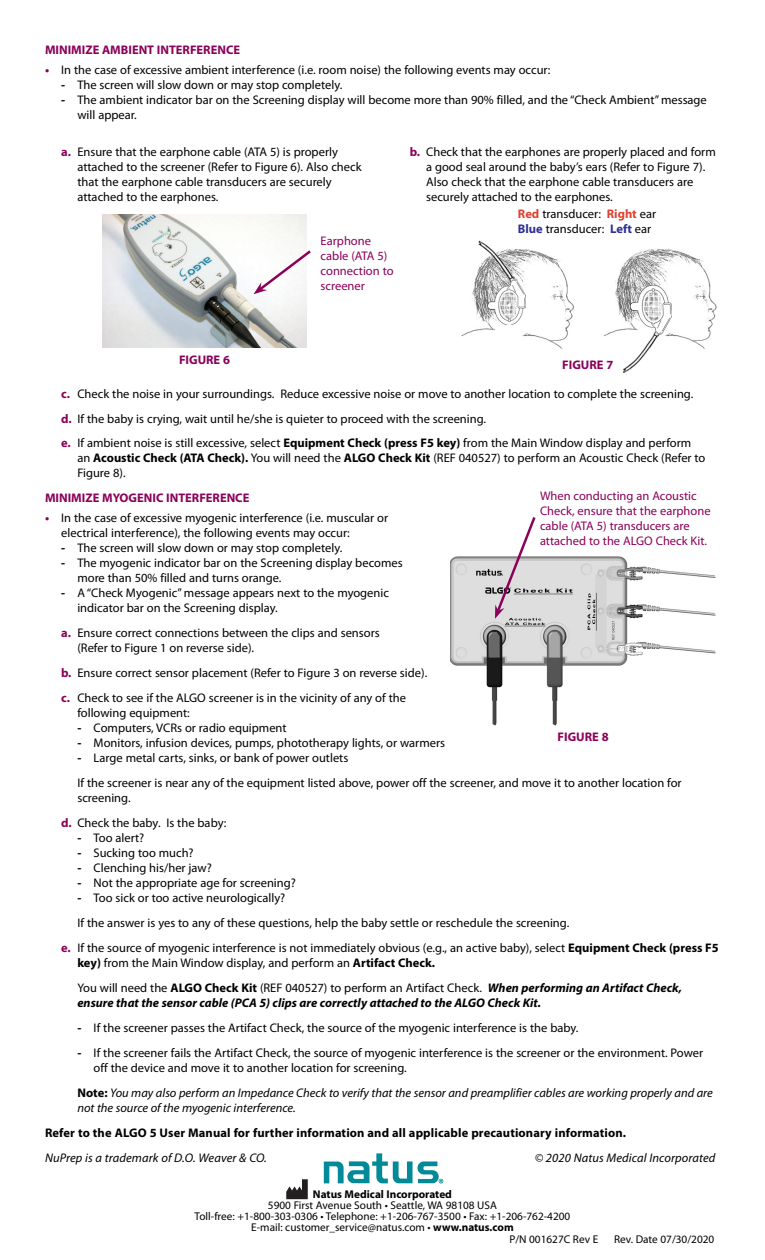
<style>
.page{position:relative;width:765px;height:1260px;background:#fff}
.page>*{position:absolute;margin:0;border:0;box-sizing:border-box;transform-origin:0 0}
.t1{font:12.5px/15px "Myriad Pro";color:#000}
.t2{font:italic 12.5px/15px "Myriad Pro";color:#000}
.t3{font:italic 700 12.5px/15px "Myriad Pro";color:#000}
.t4{font:12.5px/15px "Myriad Pro";color:#8b0159}
.t5{font:700 12.5px "Myriad Pro";letter-spacing:.01em;color:#000}
.t6{font:700 12.5px "Myriad Pro";color:#8b0159}
.t7{font:11.25px/11.2px "Myriad Pro";color:#000;text-align:center}
.t8{font:700 11.25px "Myriad Pro";color:#000}
.s1{font-weight:700;color:#8b0159}
.s2{font-weight:700}
.s3{font-weight:700;color:#e04131}
.s4{font-weight:700;color:#2e3092}
.s5{font-weight:400;font-style:normal}
.s6{font-style:normal}
.s7{font-weight:700;font-style:normal}
</style>
<div class="page">
<img style="left:461px;top:240px;width:256px;height:133px">
<img style="left:450px;top:557px;width:266px;height:169px">
<svg style="left:495px;top:517px;width:43px;height:102px"></svg>
<img style="left:102px;top:215px;width:205px;height:132px">
<svg style="left:254px;top:248px;width:57px;height:46px"></svg>
<img style="left:323px;top:1153px;width:121px;height:31px">
<svg style="left:286px;top:1179px;width:22px;height:20px"></svg>
<p class="t6" style="left:45px;top:43px;width:197px">MINIMIZE AMBIENT INTERFERENCE</p>
<p class="t1" style="left:45px;top:62px;width:507px"><span class="s1">•</span> In the case of excessive ambient interference (i.e. room noise) the following events may occur:</p>
<p class="t1" style="left:61px;top:77px;width:283px"><span class="s2">-</span> The screen will slow down or may stop completely.</p>
<p class="t1" style="left:77px;top:92px;width:631px;text-indent:-16px"><span class="s2">-</span> The ambient indicator bar on the Screening display will become more than 90% filled, and the “Check Ambient” message will appear.</p>
<p class="t1" style="left:77px;top:144px;width:286px;text-indent:-16px"><span class="s1">a.</span> Ensure that the earphone cable (ATA 5) is properly attached to the screener (Refer to Figure 6). Also check that the earphone cable transducers are securely attached to the earphones.</p>
<p class="t1" style="left:426px;top:144px;width:291px;text-indent:-16px"><span class="s1">b.</span> Check that the earphones are properly placed and form a good seal around the baby’s ears (Refer to Figure 7).<br>Also check that the earphone cable transducers are securely attached to the earphones.</p>
<p class="t6" style="left:179px;top:353px;width:53px">FIGURE 6</p>
<p class="t4" style="left:321px;top:233px;width:74px">Earphone cable (ATA 5) connection to screener</p>
<p class="t1" style="left:518px;top:207px;width:140px"><span class="s3">Red</span> transducer: <span class="s3">Right</span> ear<br><span class="s4">Blue</span> transducer: <span class="s4">Left</span> ear</p>
<p class="t6" style="left:562px;top:358px;width:53px">FIGURE 7</p>
<p class="t1" style="left:61px;top:386px;width:634px"><span class="s1">c.</span> Check the noise in your surroundings. Reduce excessive noise or move to another location to complete the screening.</p>
<p class="t1" style="left:61px;top:411px;width:426px"><span class="s1">d.</span> If the baby is crying, wait until he/she is quieter to proceed with the screening.</p>
<p class="t1" style="left:77px;top:436px;width:630px;text-indent:-16px"><span class="s1">e.</span> If ambient noise is still excessive, select <span class="s2">Equipment Check (press F5 key)</span> from the Main Window display and perform an <span class="s2">Acoustic Check (ATA Check).</span> You will need the <span class="s2">ALGO Check Kit</span> (REF 040527) to perform an Acoustic Check (Refer to<br>Figure 8).</p>
<p class="t6" style="left:45px;top:491px;width:206px">MINIMIZE MYOGENIC INTERFERENCE</p>
<p class="t1" style="left:61px;top:511px;width:328px;text-indent:-16px"><span class="s1">•</span> In the case of excessive myogenic interference (i.e. muscular or electrical interference), the following events may occur:</p>
<p class="t1" style="left:61px;top:541px;width:283px"><span class="s2">-</span> The screen will slow down or may stop completely.</p>
<p class="t1" style="left:77px;top:556px;width:327px;text-indent:-16px"><span class="s2">-</span> The myogenic indicator bar on the Screening display becomes more than 50% filled and turns orange.</p>
<p class="t1" style="left:77px;top:586px;width:313px;text-indent:-16px"><span class="s2">-</span> A “Check Myogenic” message appears next to the myogenic indicator bar on the Screening display.</p>
<p class="t1" style="left:77px;top:626px;width:304px;text-indent:-16px"><span class="s1">a.</span> Ensure correct connections between the clips and sensors (Refer to Figure 1 on reverse side).</p>
<p class="t1" style="left:61px;top:666px;width:368px"><span class="s1">b.</span> Ensure correct sensor placement (Refer to Figure 3 on reverse side).</p>
<p class="t1" style="left:77px;top:691px;width:330px;text-indent:-16px"><span class="s1">c.</span> Check to see if the ALGO screener is in the vicinity of any of the following equipment:</p>
<p class="t1" style="left:77px;top:721px;width:211px"><span class="s2">-</span> Computers, VCRs or radio equipment</p>
<p class="t1" style="left:77px;top:736px;width:369px"><span class="s2">-</span> Monitors, infusion devices, pumps, phototherapy lights, or warmers</p>
<p class="t1" style="left:77px;top:751px;width:272px"><span class="s2">-</span> Large metal carts, sinks, or bank of power outlets</p>
<p class="t1" style="left:77px;top:776px;width:606px">If the screener is near any of the equipment listed above, power off the screener, and move it to another location for screening.</p>
<p class="t1" style="left:61px;top:816px;width:167px"><span class="s1">d.</span> Check the baby. Is the baby:</p>
<p class="t1" style="left:77px;top:831px;width:68px"><span class="s2">-</span> Too alert?</p>
<p class="t1" style="left:77px;top:846px;width:118px"><span class="s2">-</span> Sucking too much?</p>
<p class="t1" style="left:77px;top:861px;width:136px"><span class="s2">-</span> Clenching his/her jaw?</p>
<p class="t1" style="left:77px;top:876px;width:220px"><span class="s2">-</span> Not the appropriate age for screening?</p>
<p class="t1" style="left:77px;top:891px;width:209px"><span class="s2">-</span> Too sick or too active neurologically?</p>
<p class="t1" style="left:77px;top:916px;width:493px">If the answer is yes to any of these questions, help the baby settle or reschedule the screening.</p>
<p class="t1" style="left:77px;top:941px;width:643px;text-indent:-16px"><span class="s1">e.</span> If the source of myogenic interference is not immediately obvious (e.g., an active baby), select <span class="s2">Equipment Check (press F5 key)</span> from the Main Window display, and perform an <span class="s2">Artifact Check.</span></p>
<p class="t3" style="left:77px;top:980px;width:606px"><span class="s5">You will need the</span> <span class="s6">ALGO Check Kit</span> <span class="s5">(REF 040527) to perform an Artifact Check.</span> When performing an Artifact Check, ensure that the sensor cable (PCA 5) clips are correctly attached to the ALGO Check Kit.</p>
<p class="t1" style="left:77px;top:1021px;width:503px"><span class="s2">-</span> If the screener passes the Artifact Check, the source of the myogenic interference is the baby.</p>
<p class="t1" style="left:94px;top:1046px;width:611px;text-indent:-16px"><span class="s2">-</span> If the screener fails the Artifact Check, the source of myogenic interference is the screener or the environment. Power off the device and move it to another location for screening.</p>
<p class="t2" style="left:77px;top:1086px;width:637px"><span class="s7">Note:</span> You may also perform an Impedance Check to verify that the sensor and preamplifier cables are working properly and are not the source of the myogenic interference.</p>
<p class="t5" style="left:45px;top:1126px;width:583px">Refer to the ALGO 5 User Manual for further information and all applicable precautionary information.</p>
<p class="t2" style="left:45px;top:1151px;width:223px">NuPrep is a trademark of D.O. Weaver &amp; CO.</p>
<p class="t2" style="left:535px;top:1151px;width:182px">© 2020 Natus Medical Incorporated</p>
<p class="t4" style="left:540px;top:488px;width:172px">When conducting an Acoustic<br>Check, ensure that the earphone cable (ATA 5) transducers are attached to the ALGO Check Kit.</p>
<p class="t6" style="left:558px;top:729px;width:52px">FIGURE 8</p>
<p class="t8" style="left:313px;top:1188px;width:141px">Natus Medical Incorporated</p>
<p class="t7" style="left:195px;top:1199px;width:377px">5900 First Avenue South • Seattle, WA 98108 USA<br>Toll-free: +1-800-303-0306 • Telephone: +1-206-767-3500 • Fax: +1-206-762-4200<br>E-mail: customer_service@natus.com • <span class="s2">www.natus.com</span></p>
<p class="t7" style="left:509px;top:1233px;width:90px">P/N 001627C Rev E</p>
<p class="t7" style="left:614px;top:1233px;width:102px">Rev. Date 07/30/2020</p>
</div>
